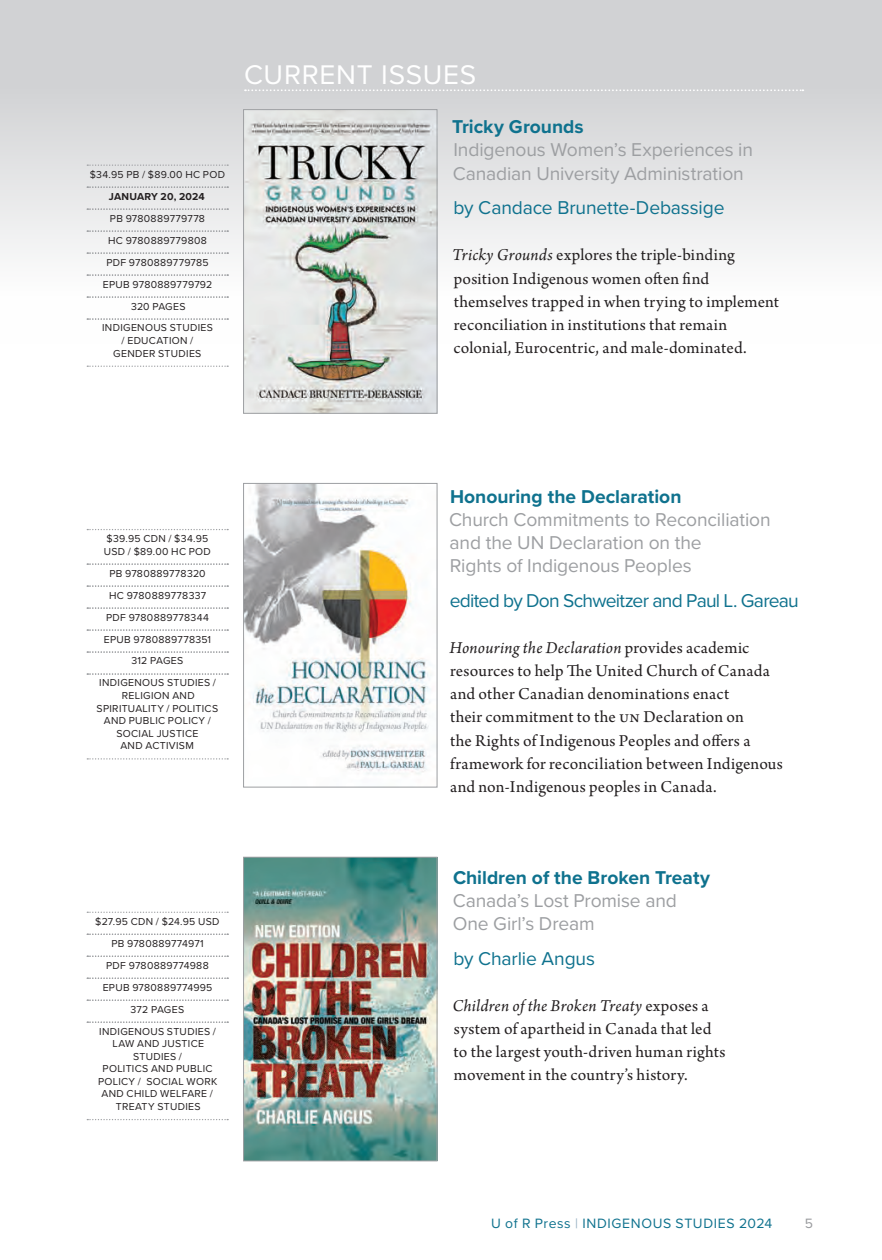
<style>
.page{position:relative;width:882px;height:1260px;background:#fff}
.page>*{position:absolute;margin:0;border:0;box-sizing:border-box;transform-origin:0 0}
.t1{font:28px "Proxima Nova";letter-spacing:.025em;color:#fff}
.t2{font:19.25px/23.1px "Proxima Nova";letter-spacing:-.005em;color:#9d9fa2}
.t3{font:700 19.25px "Proxima Nova";color:#0f728e}
.t4{font:19.25px "Proxima Nova";letter-spacing:-.015em;color:#0f728e}
.t5{font:19.25px "Proxima Nova";letter-spacing:-.04em;color:#0f728e}
.t6{font:17.5px/23.1px "Arno Pro";letter-spacing:.01em;color:#231f20}
.t7{font:14px "Proxima Nova";letter-spacing:.045em;color:#0f728e}
.t8{font:14px "Proxima Nova";color:#999b9e}
.t9{font:10.5px/22.1px "Proxima Nova";letter-spacing:.03em;color:#231f20;text-align:center}
.t10{font:700 10.5px "Proxima Nova";letter-spacing:.02em;color:#231f20}
.s1{font-style:italic}
.s2{color:#91adbf}
</style>
<div class="page">
<div style="left:0;top:0;width:882px;height:344px;background:linear-gradient(to bottom,#c8c9cb,#fff)"></div>
<svg style="left:245px;top:89px;width:558px;height:2px"></svg>
<svg style="left:87px;top:912px;width:141px;height:1px"></svg>
<svg style="left:87px;top:934px;width:141px;height:1px"></svg>
<svg style="left:87px;top:956px;width:141px;height:1px"></svg>
<svg style="left:87px;top:978px;width:141px;height:1px"></svg>
<svg style="left:87px;top:1000px;width:141px;height:1px"></svg>
<svg style="left:87px;top:1022px;width:141px;height:1px"></svg>
<svg style="left:87px;top:1119px;width:141px;height:1px"></svg>
<img style="left:245px;top:859px;width:190px;height:300px">
<div style="left:243px;top:857px;width:194px;height:304px;border:1px solid #9d9fa2"></div>
<svg style="left:87px;top:165px;width:141px;height:1px"></svg>
<svg style="left:87px;top:186px;width:141px;height:2px"></svg>
<svg style="left:87px;top:208px;width:141px;height:2px"></svg>
<svg style="left:87px;top:230px;width:141px;height:2px"></svg>
<svg style="left:87px;top:252px;width:141px;height:2px"></svg>
<svg style="left:87px;top:274px;width:141px;height:2px"></svg>
<svg style="left:87px;top:296px;width:141px;height:2px"></svg>
<svg style="left:87px;top:318px;width:141px;height:2px"></svg>
<svg style="left:87px;top:366px;width:141px;height:1px"></svg>
<img style="left:245px;top:111px;width:190px;height:301px">
<div style="left:243px;top:109px;width:194px;height:305px;border:1px solid #9d9fa2"></div>
<svg style="left:87px;top:529px;width:141px;height:1px"></svg>
<svg style="left:87px;top:563px;width:141px;height:2px"></svg>
<svg style="left:87px;top:585px;width:141px;height:2px"></svg>
<svg style="left:87px;top:607px;width:141px;height:2px"></svg>
<svg style="left:87px;top:629px;width:141px;height:2px"></svg>
<svg style="left:87px;top:651px;width:141px;height:2px"></svg>
<svg style="left:87px;top:673px;width:141px;height:2px"></svg>
<svg style="left:87px;top:758px;width:141px;height:2px"></svg>
<img style="left:245px;top:485px;width:186px;height:289px">
<div style="left:243px;top:483px;width:194px;height:304px;border:1px solid #9d9fa2"></div>
<p class="t9" style="left:90px;top:163px;width:137px">$34.95 PB / $89.00 HC POD</p>
<p class="t10" style="left:109px;top:188px;width:97px">JANUARY 20, 2024</p>
<p class="t9" style="left:102px;top:207px;width:112px">PB 9780889779778<br>HC 9780889779808<br>PDF 9780889779785<br>EPUB 9780889779792<br>320 PAGES<br>INDIGENOUS STUDIES</p>
<p class="t9" style="left:113px;top:334px;width:90px;line-height:12.6px">/ EDUCATION /<br>GENDER STUDIES</p>
<h1 class="t1" style="left:244px;top:54px;width:234px">CURRENT ISSUES</h1>
<p class="t3" style="left:452px;top:113px;width:133px">Tricky Grounds</p>
<p class="t2" style="left:453px;top:138px;width:302px">Indigenous Women’s Experiences in<br>Canadian University Administration</p>
<p class="t4" style="left:453px;top:193px;width:273px">by Candace Brunette-Debassige</p>
<p class="t6" style="left:452px;top:245px;width:328px"><span class="s1">Tricky Grounds</span> explores the triple-binding position Indigenous women often find themselves trapped in when trying to implement reconciliation in institutions that remain colonial, Eurocentric, and male-dominated.</p>
<p class="t9" style="left:104px;top:532px;width:109px;line-height:12.6px;text-align:left">$39.95 CDN / $34.95<br>USD / $89.00 HC POD</p>
<p class="t9" style="left:99px;top:562px;width:118px">PB 9780889778320<br>HC 9780889778337<br>PDF 9780889778344<br>EPUB 9780889778351<br>312 PAGES<br>INDIGENOUS STUDIES /</p>
<p class="t9" style="left:97px;top:689px;width:123px;line-height:12.6px">RELIGION AND<br>SPIRITUALITY / POLITICS<br>AND PUBLIC POLICY /<br>SOCIAL JUSTICE<br>AND ACTIVISM</p>
<p class="t9" style="left:95px;top:910px;width:126px">$27.95 CDN / $24.95 USD<br>PB 9780889774971<br>PDF 9780889774988<br>EPUB 9780889774995<br>372 PAGES<br>INDIGENOUS STUDIES /</p>
<p class="t9" style="left:98px;top:1037px;width:121px;line-height:12.6px">LAW AND JUSTICE<br>STUDIES /<br>POLITICS AND PUBLIC<br>POLICY / SOCIAL WORK<br>AND CHILD WELFARE /<br>TREATY STUDIES</p>
<p class="t3" style="left:450px;top:482px;width:233px">Honouring the Declaration</p>
<p class="t2" style="left:449px;top:507px;width:323px">Church Commitments to Reconciliation and the UN Declaration on the<br>Rights of Indigenous Peoples</p>
<p class="t5" style="left:450px;top:586px;width:351px">edited by Don Schweitzer and Paul L. Gareau</p>
<p class="t6" style="left:449px;top:637px;width:335px"><span class="s1">Honouring the Declaration</span> provides academic resources to help The United Church of Canada and other Canadian denominations enact<br>their commitment to the UN Declaration on<br>the Rights of Indigenous Peoples and offers a framework for reconciliation between Indigenous and non-Indigenous peoples in Canada.</p>
<p class="t3" style="left:453px;top:863px;width:258px">Children of the Broken Treaty</p>
<p class="t2" style="left:453px;top:888px;width:226px">Canada’s Lost Promise and<br>One Girl’s Dream</p>
<p class="t4" style="left:453px;top:944px;width:143px">by Charlie Angus</p>
<p class="t6" style="left:452px;top:995px;width:275px"><span class="s1">Children of the Broken Treaty</span> exposes a system of apartheid in Canada that led to the largest youth-driven human rights movement in the country’s history.</p>
<p class="t7" style="left:491px;top:1213px;width:283px">U of R Press <span class="s2">|</span> INDIGENOUS STUDIES 2024</p>
<p class="t8" style="left:805px;top:1213px;width:10px">5</p>
</div>
